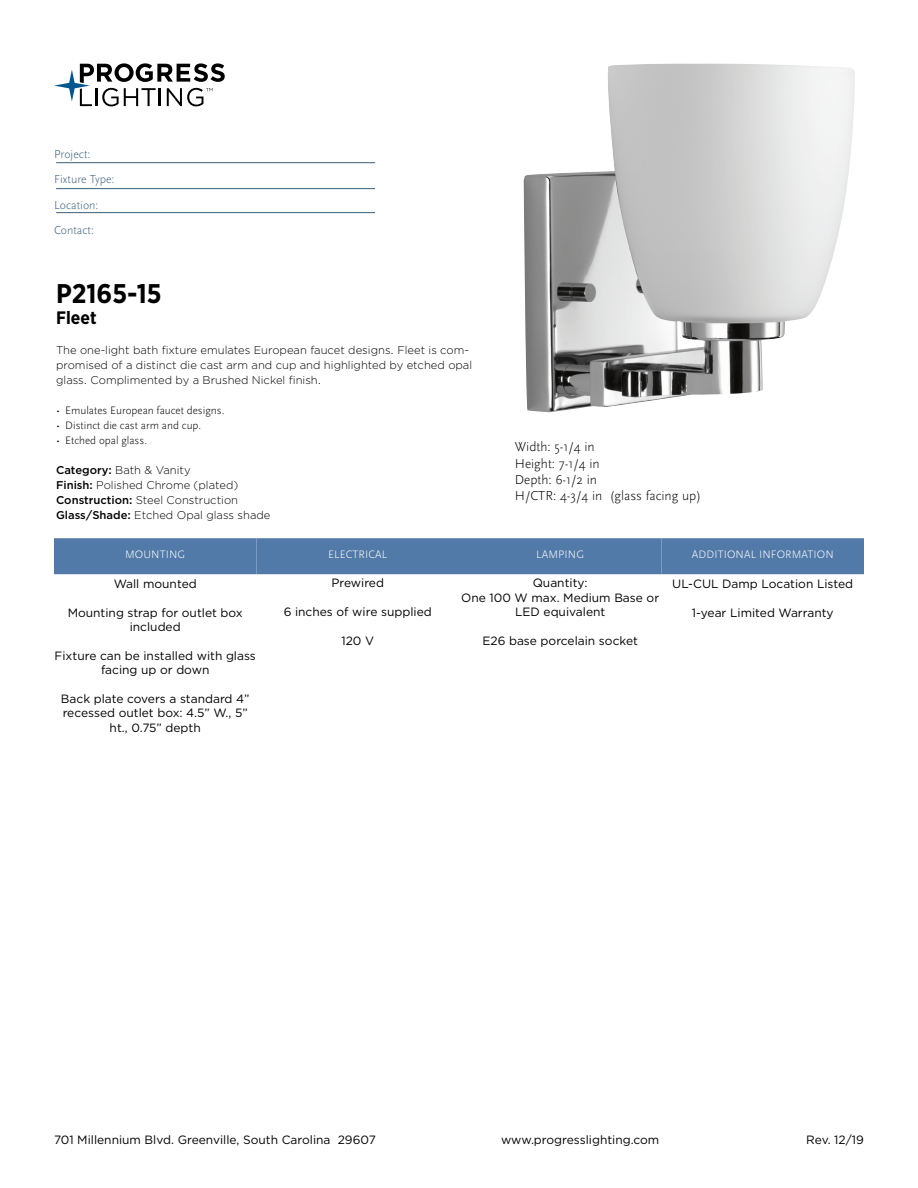
<style>
.page{position:relative;width:918px;height:1188px;background:#fff}
.page>*{position:absolute;margin:0;border:0;box-sizing:border-box;transform-origin:0 0}
.t1{font:700 27px "Gotham Narrow";color:#000}
.t2{font:700 18px "Gotham Narrow";color:#000}
.t3{font:300 13.5px/16.2px "Scala Sans Pro";color:#000}
.t4{font:12px/14.4px "Gotham";color:#000;text-align:center}
.t5{font:300 12px/25.5px "Scala Sans Pro";color:#3b5e7b}
.t6{font:300 11.25px/15px "Gotham";color:#000}
.t7{font:300 11.25px "Scala Sans Pro";color:#000}
.t8{font:300 11.25px "Scala Sans Pro";letter-spacing:.01em;color:#fff}
.s1{font-weight:500}
</style>
<div class="page">
<svg style="left:54px;top:63px;width:171px;height:43px"></svg>
<hr style="left:56px;top:162px;width:319px;height:1px;background:#3b5e7b">
<hr style="left:56px;top:188px;width:319px;height:1px;background:#3b5e7b">
<hr style="left:56px;top:212px;width:319px;height:1px;background:#3b5e7b">
<img style="left:524px;top:63px;width:331px;height:349px">
<div style="left:54px;top:538px;width:202px;height:36px;background:#527aa8"></div>
<div style="left:256px;top:538px;width:203px;height:36px;background:#527aa8"></div>
<div style="left:459px;top:538px;width:203px;height:36px;background:#527aa8"></div>
<div style="left:662px;top:538px;width:202px;height:36px;background:#527aa8"></div>
<p class="t5" style="left:54px;top:141px;width:62px">Project:<br>Fixture Type:<br>Location:<br>Contact:</p>
<h1 class="t1" style="left:56px;top:276px;width:107px">P2165-15</h1>
<h2 class="t2" style="left:56px;top:306px;width:42px">Fleet</h2>
<p class="t6" style="left:56px;top:342px;width:418px">The one-light bath fixture emulates European faucet designs. Fleet is com&shy;promised of a distinct die cast arm and cup and highlighted by etched opal glass. Complimented by a Brushed Nickel finish.</p>
<p class="t7" style="left:56px;top:404px;width:170px">• Emulates European faucet designs.</p>
<p class="t7" style="left:56px;top:419px;width:147px">• Distinct die cast arm and cup.</p>
<p class="t7" style="left:56px;top:434px;width:92px">• Etched opal glass.</p>
<p class="t6" style="left:56px;top:462px;width:216px"><span class="s1">Category:</span> Bath &amp; Vanity<br><span class="s1">Finish:</span> Polished Chrome (plated)<br><span class="s1">Construction:</span> Steel Construction<br><span class="s1">Glass/Shade:</span> Etched Opal glass shade</p>
<p class="t3" style="left:515px;top:439px;width:188px">Width: 5-1/4 in<br>Height: 7-1/4 in<br>Depth: 6-1/2 in<br>H/CTR: 4-3/4 in (glass facing up)</p>
<p class="t8" style="left:125px;top:548px;width:62px">MOUNTING</p>
<p class="t4" style="left:114px;top:576px;width:84px">Wall mounted</p>
<p class="t4" style="left:68px;top:605px;width:177px">Mounting strap for outlet box included</p>
<p class="t4" style="left:55px;top:648px;width:203px">Fixture can be installed with glass facing up or down</p>
<p class="t4" style="left:61px;top:691px;width:190px">Back plate covers a standard 4” recessed outlet box: 4.5” W., 5” ht., 0.75” depth</p>
<p class="t8" style="left:328px;top:548px;width:61px">ELECTRICAL</p>
<p class="t4" style="left:331px;top:576px;width:54px">Prewired</p>
<p class="t4" style="left:284px;top:604px;width:150px">6 inches of wire supplied</p>
<p class="t4" style="left:341px;top:633px;width:34px">120 V</p>
<p class="t8" style="left:536px;top:548px;width:49px">LAMPING</p>
<p class="t4" style="left:461px;top:576px;width:199px">Quantity:<br>One 100 W max. Medium Base or<br>LED equivalent</p>
<p class="t4" style="left:482px;top:633px;width:157px">E26 base porcelain socket</p>
<p class="t8" style="left:692px;top:548px;width:143px">ADDITIONAL INFORMATION</p>
<p class="t4" style="left:672px;top:576px;width:182px">UL-CUL Damp Location Listed</p>
<p class="t4" style="left:692px;top:605px;width:143px">1-year Limited Warranty</p>
<p class="t4" style="left:54px;top:1132px;width:323px">701 Millennium Blvd. Greenville, South Carolina 29607</p>
<p class="t4" style="left:501px;top:1132px;width:160px">www.progresslighting.com</p>
<p class="t4" style="left:806px;top:1132px;width:59px">Rev. 12/19</p>
</div>
